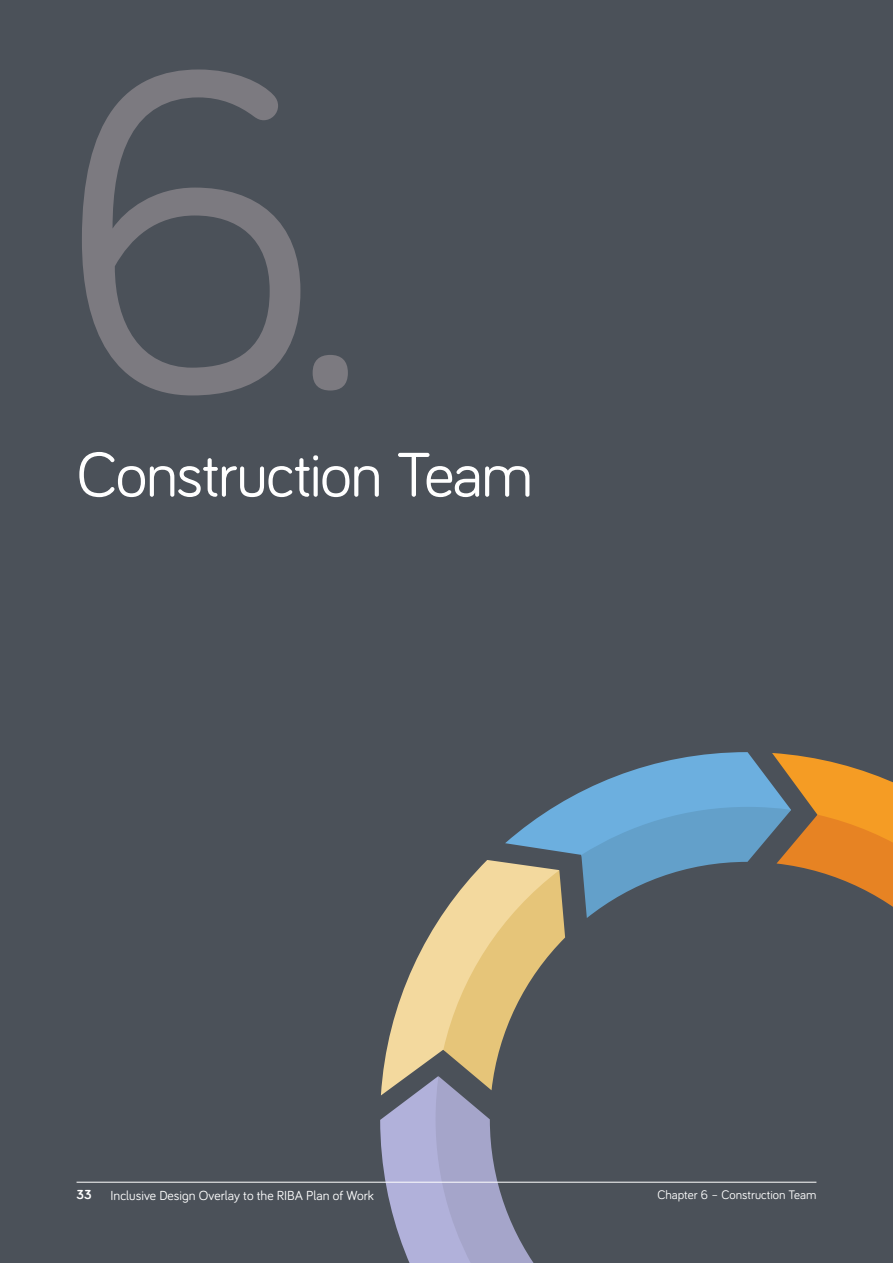
<style>
.page{position:relative;width:893px;height:1263px;background:#4b5159}
.page>*{position:absolute;margin:0;border:0;box-sizing:border-box;transform-origin:0 0}
.t1{font:465px "Bariol";color:#7c7a80}
.t2{font:64.5px "Bariol";letter-spacing:-.025em;color:#fff}
.running_head{font:13.5px "Bariol";color:#fff}
.running_head-2{font:700 13.5px "Bariol";color:#fff}
.running_head-3{font:12.75px "Bariol";color:#fff}
.s1{font-size:375px}
</style>
<div class="page">
<svg style="left:380px;top:752px;width:513px;height:511px"></svg>
<hr style="left:77px;top:1182px;width:739px;height:1px;background:#fff">
<p class="t1" style="left:60px;top:-83px;width:302px">6<span class="s1">.</span></p>
<p class="t2" style="left:77px;top:431px;width:458px">Construction Team</p>
<p class="running_head-2" style="left:77px;top:1185px;width:17px">33</p>
<p class="running_head" style="left:111px;top:1186px;width:265px">Inclusive Design Overlay to the RIBA Plan of Work</p>
<p class="running_head-3" style="left:657px;top:1186px;width:161px">Chapter 6 – Construction Team</p>
</div>
